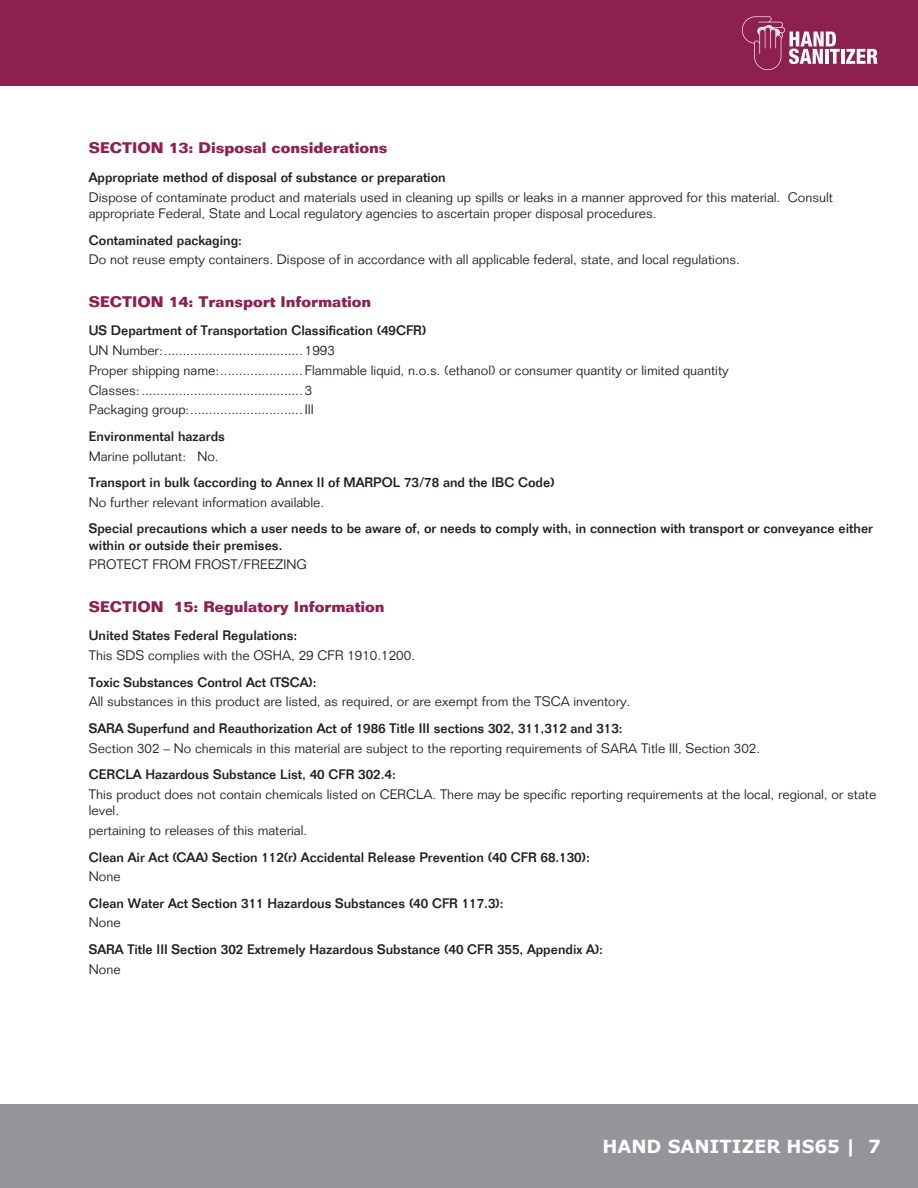
<style>
.page{position:relative;width:918px;height:1188px;background:#fff}
.page>*{position:absolute;margin:0;border:0;box-sizing:border-box;transform-origin:0 0}
.t1{font:700 18px "Verdana";color:#fff}
.t2{font:700 15px "Folio Std";color:#8d2050}
.t3{font:300 13.5px/16.5px "Folio Std";color:#231f20}
.t4{font:500 13.5px/16.5px "Folio Std";color:#231f20}
</style>
<div class="page">
<div style="left:0;top:1105px;width:918px;height:83px;background:#939598"></div>
<div style="left:0;top:0;width:918px;height:86px;background:#8d2050"></div>
<hr style="left:841px;top:49px;width:3px;height:15px;background:#fff">
<svg style="left:846px;top:49px;width:32px;height:15px"></svg>
<svg style="left:742px;top:16px;width:98px;height:54px"></svg>
<p class="t2" style="left:89px;top:139px;width:300px">SECTION 13: Disposal considerations</p>
<p class="t4" style="left:89px;top:169px;width:358px">Appropriate method of disposal of substance or preparation</p>
<p class="t3" style="left:89px;top:189px;width:746px">Dispose of contaminate product and materials used in cleaning up spills or leaks in a manner approved for this material. Consult appropriate Federal, State and Local regulatory agencies to ascertain proper disposal procedures.</p>
<p class="t4" style="left:89px;top:232px;width:155px">Contaminated packaging:</p>
<p class="t3" style="left:89px;top:251px;width:653px">Do not reuse empty containers. Dispose of in accordance with all applicable federal, state, and local regulations.</p>
<p class="t2" style="left:89px;top:292px;width:284px">SECTION 14: Transport Information</p>
<p class="t4" style="left:89px;top:322px;width:339px">US Department of Transportation Classification (49CFR)</p>
<p class="t3" style="left:89px;top:342px;width:76px">UN Number:</p>
<p class="t3" style="left:305px;top:342px;width:32px">1993</p>
<p class="t3" style="left:89px;top:362px;width:132px">Proper shipping name:</p>
<p class="t3" style="left:305px;top:362px;width:425px">Flammable liquid, n.o.s. (ethanol) or consumer quantity or limited quantity</p>
<p class="t3" style="left:89px;top:382px;width:52px">Classes:</p>
<p class="t3" style="left:305px;top:382px;width:9px">3</p>
<p class="t3" style="left:89px;top:401px;width:102px">Packaging group:</p>
<p class="t3" style="left:305px;top:401px;width:10px">III</p>
<p class="t4" style="left:89px;top:428px;width:138px">Environmental hazards</p>
<p class="t3" style="left:89px;top:448px;width:131px">Marine pollutant: No.</p>
<p class="t4" style="left:89px;top:474px;width:467px">Transport in bulk (according to Annex II of MARPOL 73/78 and the IBC Code)</p>
<p class="t3" style="left:89px;top:494px;width:237px">No further relevant information available.</p>
<p class="t4" style="left:89px;top:520px;width:786px">Special precautions which a user needs to be aware of, or needs to comply with, in connection with transport or conveyance either within or outside their premises.</p>
<p class="t3" style="left:89px;top:556px;width:220px">PROTECT FROM FROST/FREEZING</p>
<p class="t2" style="left:89px;top:597px;width:297px">SECTION 15: Regulatory Information</p>
<p class="t4" style="left:89px;top:627px;width:210px">United States Federal Regulations:</p>
<p class="t3" style="left:89px;top:647px;width:328px">This SDS complies with the OSHA, 29 CFR 1910.1200.</p>
<p class="t4" style="left:89px;top:674px;width:229px">Toxic Substances Control Act (TSCA):</p>
<p class="t3" style="left:89px;top:693px;width:543px">All substances in this product are listed, as required, or are exempt from the TSCA inventory.</p>
<p class="t4" style="left:89px;top:720px;width:535px">SARA Superfund and Reauthorization Act of 1986 Title III sections 302, 311,312 and 313:</p>
<p class="t3" style="left:89px;top:740px;width:673px">Section 302 – No chemicals in this material are subject to the reporting requirements of SARA Title III, Section 302.</p>
<p class="t4" style="left:89px;top:766px;width:308px">CERCLA Hazardous Substance List, 40 CFR 302.4:</p>
<p class="t3" style="left:89px;top:786px;width:789px">This product does not contain chemicals listed on CERCLA. There may be specific reporting requirements at the local, regional, or state level.</p>
<p class="t3" style="left:89px;top:822px;width:220px">pertaining to releases of this material.</p>
<p class="t4" style="left:89px;top:849px;width:502px">Clean Air Act (CAA) Section 112(r) Accidental Release Prevention (40 CFR 68.130):</p>
<p class="t3" style="left:89px;top:868px;width:33px">None</p>
<p class="t4" style="left:89px;top:895px;width:416px">Clean Water Act Section 311 Hazardous Substances (40 CFR 117.3):</p>
<p class="t3" style="left:89px;top:915px;width:33px">None</p>
<p class="t4" style="left:89px;top:941px;width:516px">SARA Title III Section 302 Extremely Hazardous Substance (40 CFR 355, Appendix A):</p>
<p class="t3" style="left:89px;top:961px;width:33px">None</p>
<h1 class="t1" style="left:603px;top:1134px;width:280px">HAND SANITIZER HS65 | 7</h1>
</div>
